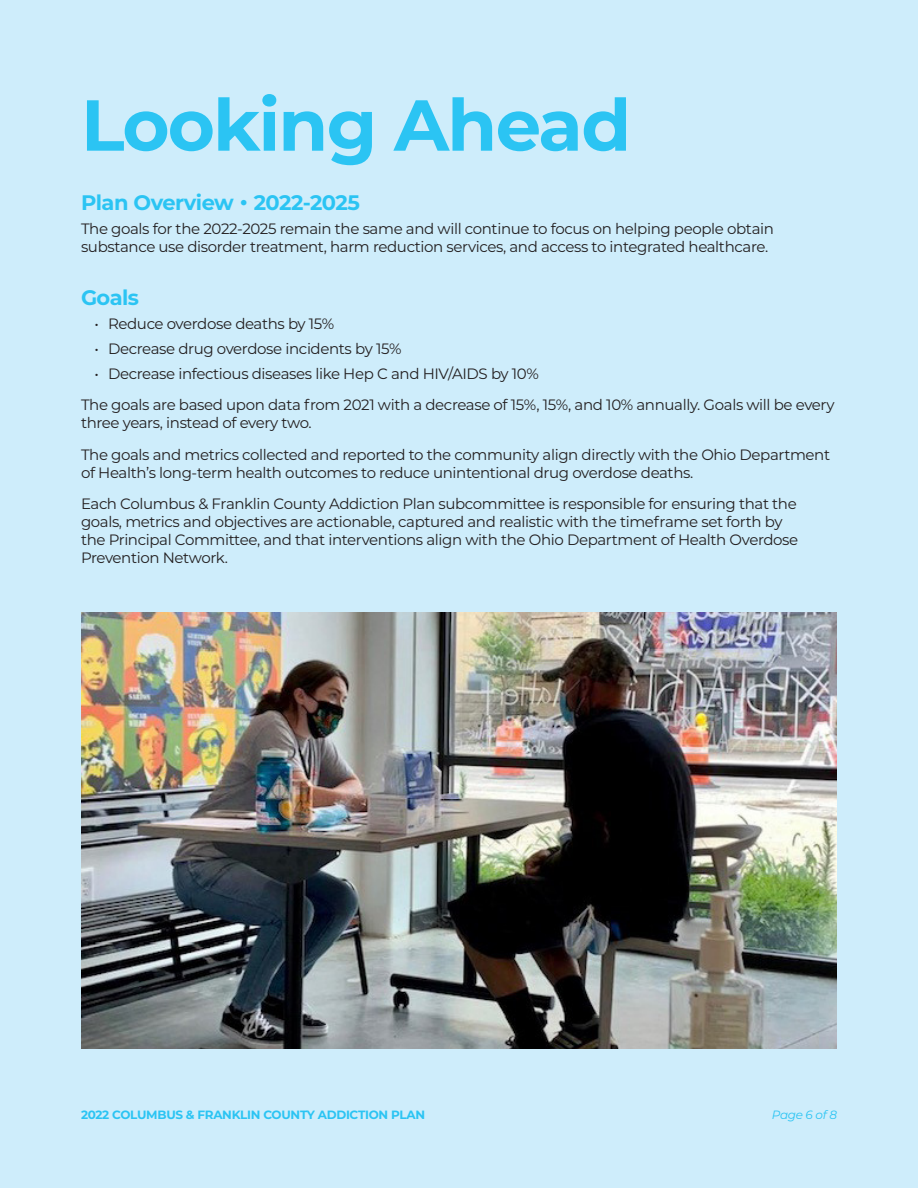
<style>
.page{position:relative;width:918px;height:1188px;background:#ceedfb}
.page>*{position:absolute;margin:0;border:0;box-sizing:border-box;transform-origin:0 0}
.t1{font:700 72px "Montserrat";letter-spacing:-.025em;color:#2bc4f3}
.t2{font:700 21px "Montserrat";letter-spacing:-.025em;color:#2bc4f3}
.t3{font:15px/18px "Montserrat";letter-spacing:-.025em;color:#231f20}
.t4{font:700 12px "Montserrat";letter-spacing:-.025em;color:#2bc4f3}
.t5{font:italic 12px "Montserrat";letter-spacing:-.025em;color:#2bc4f3}
.s1{font-family:"Gotham";font-weight:400}
</style>
<div class="page">
<img style="left:81px;top:613px;width:756px;height:436px">
<p class="t1" style="left:81px;top:73px;width:552px">Looking Ahead</p>
<p class="t2" style="left:81px;top:187px;width:280px">Plan Overview <span class="s1">•</span> 2022-2025</p>
<p class="t3" style="left:81px;top:220px;width:694px">The goals for the 2022-2025 remain the same and will continue to focus on helping people obtain substance use disorder treatment, harm reduction services, and access to integrated healthcare.</p>
<p class="t2" style="left:81px;top:282px;width:60px">Goals</p>
<p class="t3" style="left:94px;top:314px;width:241px">• Reduce overdose deaths by 15%</p>
<p class="t3" style="left:94px;top:339px;width:308px">• Decrease drug overdose incidents by 15%</p>
<p class="t3" style="left:94px;top:364px;width:446px">• Decrease infectious diseases like Hep C and HIV/AIDS by 10%</p>
<p class="t3" style="left:81px;top:395px;width:755px">The goals are based upon data from 2021 with a decrease of 15%, 15%, and 10% annually. Goals will be every three years, instead of every two.</p>
<p class="t3" style="left:81px;top:445px;width:751px">The goals and metrics collected and reported to the community align directly with the Ohio Department of Health’s long-term health outcomes to reduce unintentional drug overdose deaths.</p>
<p class="t3" style="left:81px;top:494px;width:719px">Each Columbus &amp; Franklin County Addiction Plan subcommittee is responsible for ensuring that the goals, metrics and objectives are actionable, captured and realistic with the timeframe set forth by the Principal Committee, and that interventions align with the Ohio Department of Health Overdose Prevention Network.</p>
<p class="t4" style="left:81px;top:1106px;width:346px">2022 COLUMBUS &amp; FRANKLIN COUNTY ADDICTION PLAN</p>
<p class="t5" style="left:772px;top:1106px;width:67px">Page 6 of 8</p>
</div>
